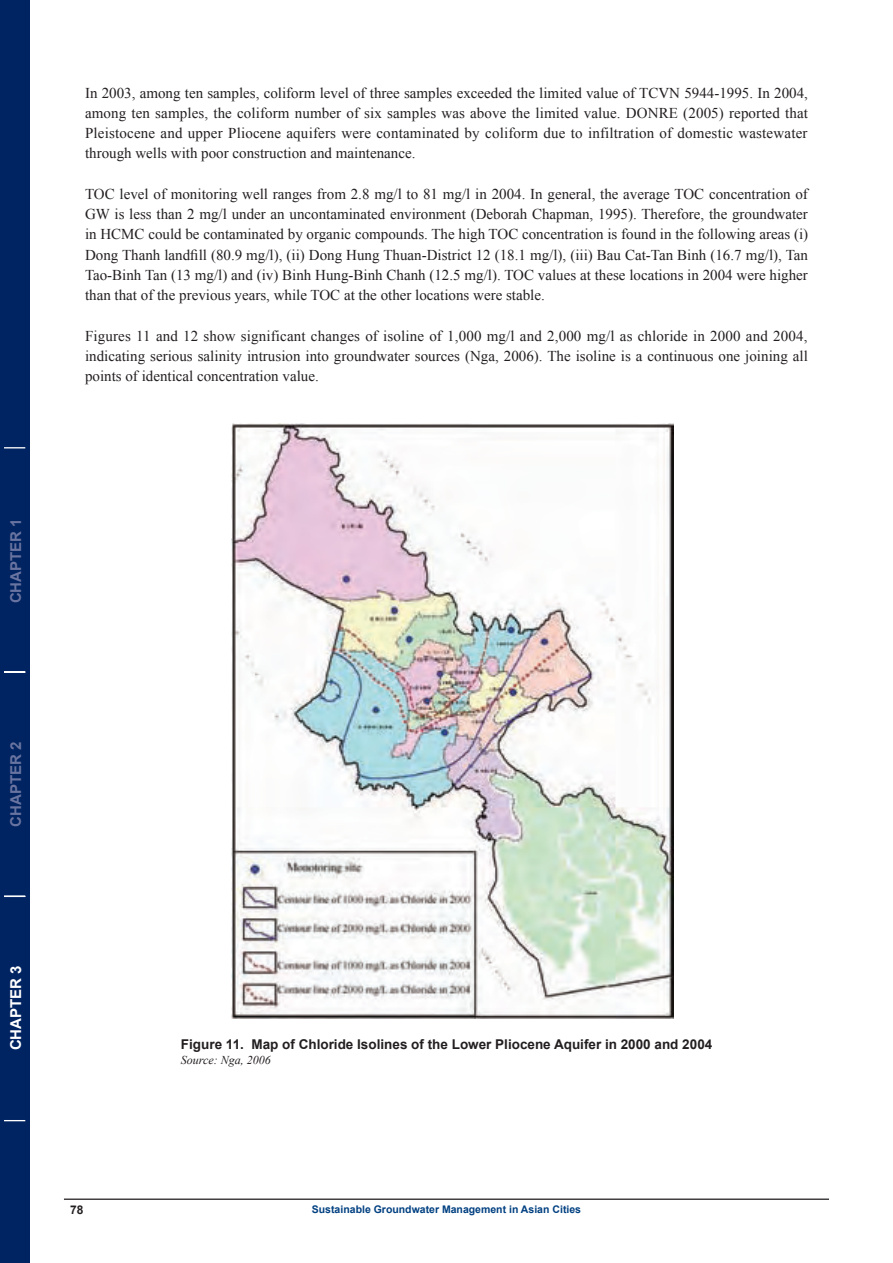
<style>
.page{position:relative;width:893px;height:1263px;background:#fff}
.page>*{position:absolute;margin:0;border:0;box-sizing:border-box;transform-origin:0 0}
.t1{font:15px/20.2px "Times New Roman";color:#231f20;text-align:justify}
.t2{font:700 15px "Arial";color:#6974a0}
.t3{font:700 15px "Arial";color:#fff}
.t4{font:700 13.5px "Arial";color:#231f20}
.t5{font:italic 12px "Times New Roman";color:#231f20}
.t6{font:700 12px "Arial";color:#231f20}
.t7{font:700 10.5px "Arial";color:#014081}
</style>
<div class="page">
<div style="left:0;top:0;width:30px;height:1263px;background:#002361"></div>
<svg style="left:4px;top:1120px;width:21px;height:1px"></svg>
<svg style="left:4px;top:896px;width:21px;height:1px"></svg>
<hr style="left:4px;top:671px;width:21px;height:2px;background:#fff">
<svg style="left:4px;top:447px;width:21px;height:1px"></svg>
<hr style="left:64px;top:1198px;width:765px;height:2px;background:#231f20">
<img style="left:232px;top:423px;width:442px;height:595px">
<p class="t2" style="left:6px;top:603px;width:87px;rotate:-90deg">CHAPTER 1</p>
<p class="t1" style="left:85px;top:82px;width:724px">In 2003, among ten samples, coliform level of three samples exceeded the limited value of TCVN 5944-1995. In 2004, among ten samples, the coliform number of six samples was above the limited value. DONRE (2005) reported that Pleistocene and upper Pliocene aquifers were contaminated by coliform due to infiltration of domestic wastewater through wells with poor construction and maintenance.</p>
<p class="t1" style="left:85px;top:183px;width:725px">TOC level of monitoring well ranges from 2.8 mg/l to 81 mg/l in 2004. In general, the average TOC concentration of GW is less than 2 mg/l under an uncontaminated environment (Deborah Chapman, 1995). Therefore, the groundwater in HCMC could be contaminated by organic compounds. The high TOC concentration is found in the following areas (i)<br>Dong Thanh landfill (80.9 mg/l), (ii) Dong Hung Thuan-District 12 (18.1 mg/l), (iii) Bau Cat-Tan Binh (16.7 mg/l), Tan Tao-Binh Tan (13 mg/l) and (iv) Binh Hung-Binh Chanh (12.5 mg/l). TOC values at these locations in 2004 were higher than that of the previous years, while TOC at the other locations were stable.</p>
<p class="t1" style="left:85px;top:325px;width:724px">Figures 11 and 12 show significant changes of isoline of 1,000 mg/l and 2,000 mg/l as chloride in 2000 and 2004, indicating serious salinity intrusion into groundwater sources (Nga, 2006). The isoline is a continuous one joining all points of identical concentration value.</p>
<p class="t2" style="left:6px;top:827px;width:87px;rotate:-90deg">CHAPTER 2</p>
<p class="t3" style="left:6px;top:1050px;width:87px;rotate:-90deg">CHAPTER 3</p>
<p class="t4" style="left:181px;top:1035px;width:533px">Figure 11. Map of Chloride Isolines of the Lower Pliocene Aquifer in 2000 and 2004</p>
<p class="t5" style="left:181px;top:1052px;width:91px">Source: Nga, 2006</p>
<p class="t6" style="left:70px;top:1202px;width:15px">78</p>
<p class="t7" style="left:312px;top:1203px;width:271px">Sustainable Groundwater Management in Asian Cities</p>
</div>
